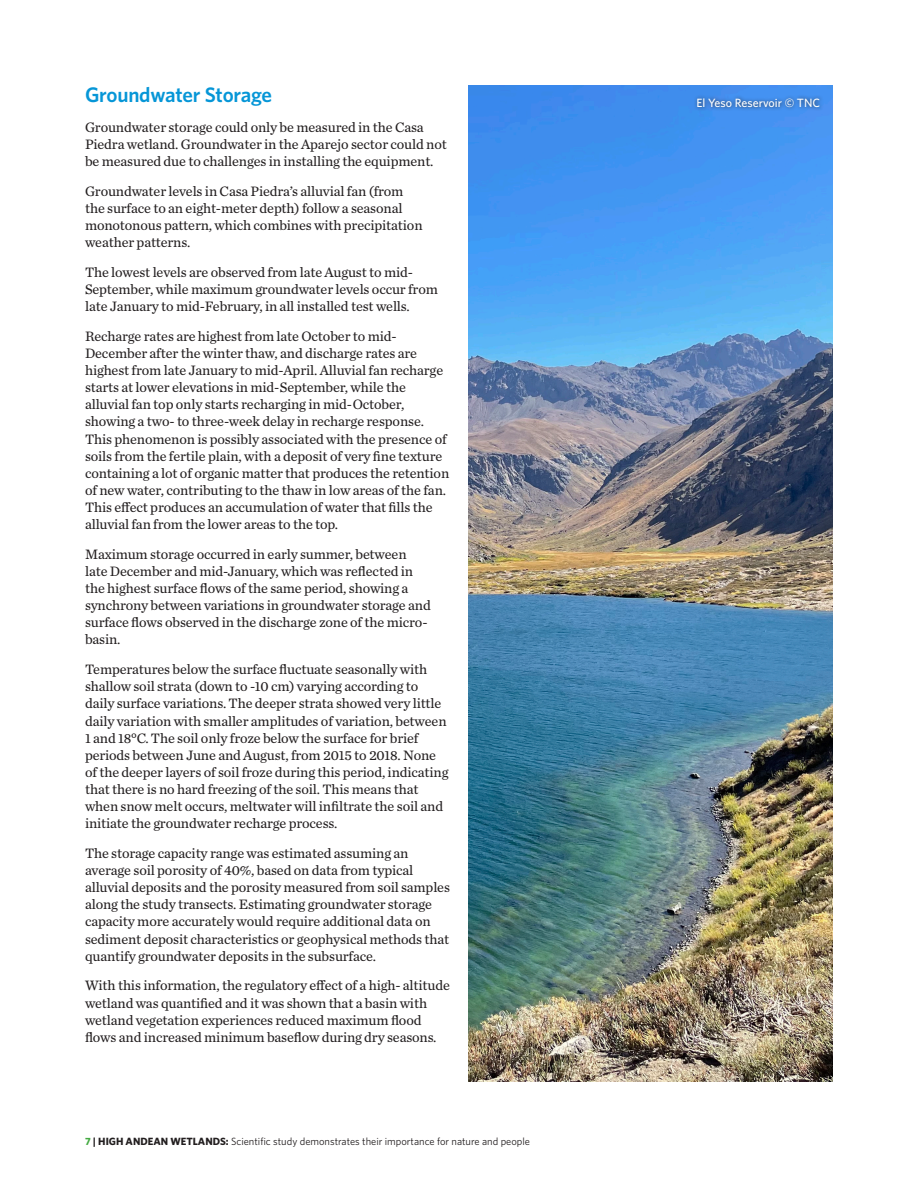
<style>
.page{position:relative;width:918px;height:1188px;background:#fff}
.page>*{position:absolute;margin:0;border:0;box-sizing:border-box;transform-origin:0 0}
.t1{font:600 21px "Whitney";letter-spacing:-.01em;color:#0696d7}
.t2{font:14.25px/17.1px "Chronicle Text G2";letter-spacing:-.01em;color:#231f20}
.t3{font:500 12px "Whitney";color:#fff}
.t4{font:10.5px "Whitney";color:#231f20}
.s1{font-weight:700;color:#44aa42}
.s2{font-weight:700}
</style>
<div class="page">
<img style="left:468px;top:85px;width:365px;height:997px">
<div style="left:693px;top:94px;width:131px;height:18px;background:#231f20;opacity:.75"></div>
<p class="t1" style="left:85px;top:81px;width:189px">Groundwater Storage</p>
<p class="t2" style="left:85px;top:118px;width:363px">Groundwater storage could only be measured in the Casa<br>Piedra wetland. Groundwater in the Aparejo sector could not be measured due to challenges in installing the equipment.</p>
<p class="t2" style="left:85px;top:182px;width:339px">Groundwater levels in Casa Piedra’s alluvial fan (from the surface to an eight-meter depth) follow a seasonal monotonous pattern, which combines with precipitation weather patterns.</p>
<p class="t2" style="left:85px;top:263px;width:354px">The lowest levels are observed from late August to mid-<br>September, while maximum groundwater levels occur from late January to mid-February, in all installed test wells.</p>
<p class="t2" style="left:85px;top:327px;width:366px">Recharge rates are highest from late October to mid-December after the winter thaw, and discharge rates are highest from late January to mid-April. Alluvial fan recharge starts at lower elevations in mid-September, while the alluvial fan top only starts recharging in mid-October, showing a two- to three-week delay in recharge response.<br>This phenomenon is possibly associated with the presence of soils from the fertile plain, with a deposit of very fine texture containing a lot of organic matter that produces the retention of new water, contributing to the thaw in low areas of the fan.<br>This effect produces an accumulation of water that fills the alluvial fan from the lower areas to the top.</p>
<p class="t2" style="left:85px;top:545px;width:347px">Maximum storage occurred in early summer, between late December and mid-January, which was reflected in the highest surface flows of the same period, showing a synchrony between variations in groundwater storage and surface flows observed in the discharge zone of the micro&shy;basin.</p>
<p class="t2" style="left:85px;top:660px;width:365px">Temperatures below the surface fluctuate seasonally with shallow soil strata (down to -10 cm) varying according to daily surface variations. The deeper strata showed very little daily variation with smaller amplitudes of variation, between 1 and 18°C. The soil only froze below the surface for brief periods between June and August, from 2015 to 2018. None of the deeper layers of soil froze during this period, indicating that there is no hard freezing of the soil. This means that when snow melt occurs, meltwater will infiltrate the soil and initiate the groundwater recharge process.</p>
<p class="t2" style="left:85px;top:844px;width:366px">The storage capacity range was estimated assuming an average soil porosity of 40%, based on data from typical alluvial deposits and the porosity measured from soil samples along the study transects. Estimating groundwater storage capacity more accurately would require additional data on sediment deposit characteristics or geophysical methods that quantify groundwater deposits in the subsurface.</p>
<p class="t2" style="left:85px;top:976px;width:366px">With this information, the regulatory effect of a high- altitude wetland was quantified and it was shown that a basin with wetland vegetation experiences reduced maximum flood flows and increased minimum baseflow during dry seasons.</p>
<p class="t4" style="left:85px;top:1134px;width:447px"><span class="s1">7</span> <span class="s2">| HIGH ANDEAN WETLANDS:</span> Scientific study demonstrates their importance for nature and people</p>
<p class="t3" style="left:697px;top:95px;width:125px">El Yeso Reservoir © TNC</p>
</div>
